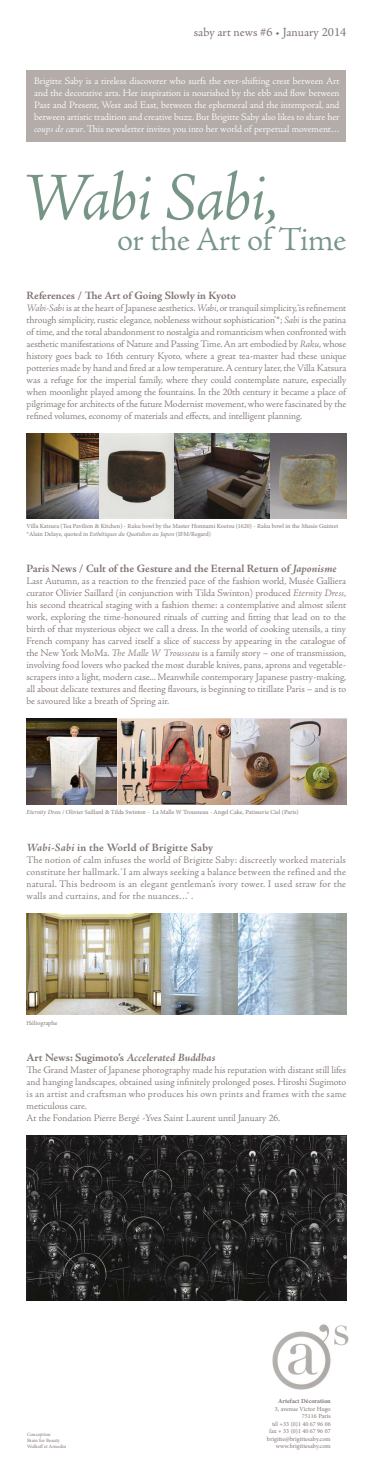
<style>
.page{position:relative;width:373px;height:1471px;background:#fff}
.page>*{position:absolute;margin:0;border:0;box-sizing:border-box;transform-origin:0 0}
.t1{font:italic 300 68.75px "Adobe Jenson Pro";letter-spacing:-.03em;color:#779587}
.t2{font:300 33.75px "Adobe Jenson Pro";letter-spacing:-.015em;color:#779587}
.t3{font:12.5px "Adobe Jenson Pro";color:#807572}
.t4{font:700 11.25px "Adobe Jenson Pro";letter-spacing:-.005em;color:#807572}
.t5{font:700 11.25px "Adobe Jenson Pro";letter-spacing:.015em;color:#807572}
.t6{font:300 10px/12px "Adobe Jenson Pro";color:#807572;text-align:justify}
.t7{font:300 10px/12px "Adobe Jenson Pro";letter-spacing:-.005em;color:#fff;text-align:justify}
.t8{font:6.25px/7.5px "Minion Pro";color:#807572;text-align:right}
.t9{font:700 6.25px "Minion Pro";color:#807572}
.t10{font:5px/6px "Minion Pro";color:#807572}
.s1{font-style:italic}
</style>
<div class="page">
<img style="left:27px;top:433px;width:318px;height:85px">
<img style="left:27px;top:719px;width:318px;height:85px">
<img style="left:27px;top:913px;width:318px;height:101px">
<img style="left:27px;top:1135px;width:318px;height:165px">
<img style="left:272px;top:1324px;width:77px;height:66px">
<div style="left:27px;top:70px;width:318px;height:72px;background:#b3aca9"></div>
<p class="t3" style="left:193px;top:25px;width:154px">saby art news #6 • January 2014</p>
<p class="t7" style="left:34px;top:75px;width:307px">Brigitte Saby is a tireless discoverer who surfs the ever-shifting crest between Art and the decorative arts. Her inspiration is nourished by the ebb and flow between Past and Present, West and East, between the ephemeral and the intemporal, and between artistic tradition and creative buzz. But Brigitte Saby also likes to share her <span class="s1">coups de cœur</span>. This newsletter invites you into her world of perpetual movement…</p>
<h1 class="t1" style="left:21px;top:158px;width:258px">Wabi Sabi,</h1>
<h2 class="t2" style="left:117px;top:220px;width:230px">or the Art of Time</h2>
<p class="t4" style="left:27px;top:289px;width:210px">References / The Art of Going Slowly in Kyoto</p>
<p class="t6" style="left:27px;top:302px;width:320px"><span class="s1">Wabi-Sabi</span> is at the heart of Japanese aesthetics. <span class="s1">Wabi</span>, or tranquil simplicity, ‘is refinement through simplicity, rustic elegance, nobleness without sophistication’*; <span class="s1">Sabi</span> is the patina of time, and the total abandonment to nostalgia and romanticism when confronted with aesthetic manifestations of Nature and Passing Time. An art embodied by <span class="s1">Raku</span>, whose history goes back to 16th century Kyoto, where a great tea-master had these unique potteries made by hand and fired at a low temperature. A century later, the Villa Katsura was a refuge for the imperial family, where they could contemplate nature, especially when moonlight played among the fountains. In the 20th century it became a place of pilgrimage for architects of the future Modernist movement, who were fascinated by the refined volumes, economy of materials and effects, and intelligent planning.</p>
<p class="t8" style="left:27px;top:522px;width:312px;text-align:left">Villa Katsura (Tea Pavilion &amp; Kitchen) - Raku bowl by the Master Honnami Koetsu (1620) - Raku bowl in the Musée Guimet *Alain Delaye, quoted in <span class="s1">Esthétiques du Quotidien au Japon</span> (IFM/Regard)</p>
<p class="t4" style="left:26px;top:562px;width:311px">Paris News / Cult of the Gesture and the Eternal Return of <span class="s1">Japonisme</span></p>
<p class="t6" style="left:26px;top:575px;width:321px">Last Autumn, as a reaction to the frenzied pace of the fashion world, Musée Galliera curator Olivier Saillard (in conjunction with Tilda Swinton) produced <span class="s1">Eternity Dress</span>, his second theatrical staging with a fashion theme: a contemplative and almost silent work, exploring the time-honoured rituals of cutting and fitting that lead on to the birth of that mysterious object we call a dress. In the world of cooking utensils, a tiny French company has carved itself a slice of success by appearing in the catalogue of the New York MoMa. <span class="s1">The Malle W Trousseau</span> is a family story – one of transmission, involving food lovers who packed the most durable knives, pans, aprons and vegetable&shy;scrapers into a light, modern case... Meanwhile contemporary Japanese pastry-making, all about delicate textures and fleeting flavours, is beginning to titillate Paris – and is to be savoured like a breath of Spring air.</p>
<p class="t8" style="left:27px;top:808px;width:273px"><span class="s1">Eternity Dress</span> / Olivier Saillard &amp; Tilda Swinton - La Malle W Trousseau - Angel Cake, Patisserie Ciel (Paris)</p>
<p class="t5" style="left:27px;top:840px;width:188px"><span class="s1">Wabi-Sabi</span> in the World of Brigitte Saby</p>
<p class="t6" style="left:27px;top:853px;width:320px">The notion of calm infuses the world of Brigitte Saby: discreetly worked materials constitute her hallmark. ‘I am always seeking a balance between the refined and the natural. This bedroom is an elegant gentleman’s ivory tower. I used straw for the walls and curtains, and for the nuances…’ .</p>
<p class="t8" style="left:27px;top:1018px;width:32px">Héliographe</p>
<p class="t4" style="left:27px;top:1051px;width:190px">Art News: Sugimoto’s <span class="s1">Accelerated Buddhas</span></p>
<p class="t6" style="left:27px;top:1064px;width:320px;text-align:left">The Grand Master of Japanese photography made his reputation with distant still lifes and hanging landscapes, obtained using infinitely prolonged poses. Hiroshi Sugimoto is an artist and craftsman who produces his own prints and frames with the same meticulous care.<br>At the Fondation Pierre Bergé -Yves Saint Laurent until January 26.</p>
<p class="t10" style="left:27px;top:1431px;width:41px">Conception<br>Brain for Beauty<br>Wolkoff et Arnodin</p>
<p class="t9" style="left:277px;top:1396px;width:54px">Artefact Décoration</p>
<p class="t8" style="left:266px;top:1404px;width:65px">3, avenue Victor Hugo<br>75116 Paris<br>tél +33 (0)1 40 67 96 06 fax + 33 (0)1 40 67 96 07 brigitte@brigittesaby.com www.brigittesaby.com</p>
</div>
